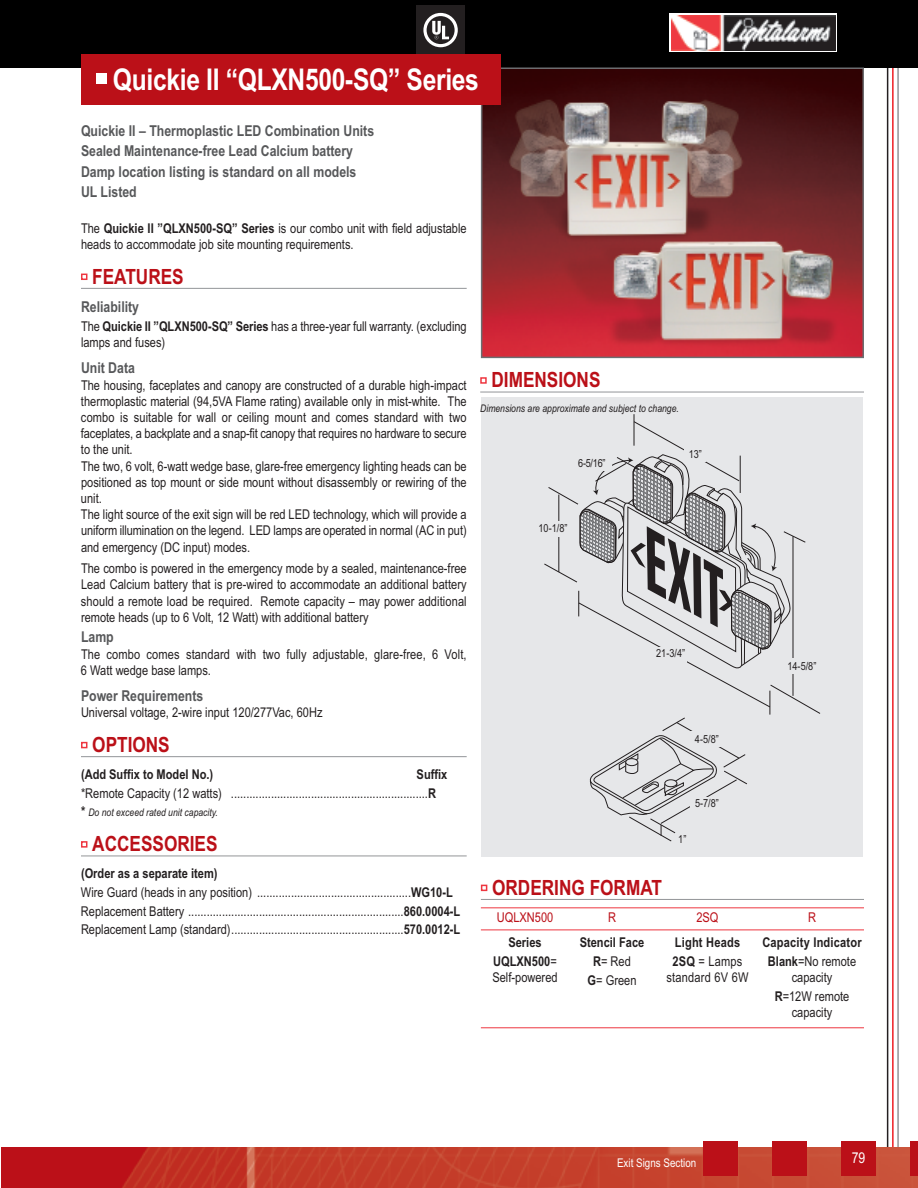
<style>
.page{position:relative;width:918px;height:1188px;background:#fff}
.page>*{position:absolute;margin:0;border:0;box-sizing:border-box;transform-origin:0 0}
.t1{font:700 30px "Arial Narrow";letter-spacing:-.01em;color:#fff}
.t2{font:700 21px "Arial Narrow";color:#bb1018}
.t3{font:700 15px/20.7px "Arial Narrow";color:#57585a}
.t4{font:15px "Arial Narrow";color:#fff}
.t5{font:13.5px/16.2px "Arial Narrow";color:#231f20}
.t6{font:700 13.5px/18.6px "Arial Narrow";color:#231f20;text-align:center}
.t7{font:13.5px "Arial Narrow";color:#bb1018}
.t8{font:12px "Arial Narrow";color:#fff}
.t9{font:11.1px "Arial Narrow";color:#231f20}
.t10{font:italic 10.5px "Arial Narrow";color:#231f20}
.s1{font-weight:700}
.s2{font-weight:700;font-style:normal;font-size:13.5px}
.s3{font-weight:400}
</style>
<div class="page">
<hr style="left:887px;top:0;width:1px;height:1188px;background:#231f20">
<hr style="left:892px;top:0;width:2px;height:1188px;background:#ee1d23">
<hr style="left:897px;top:0;width:2px;height:1188px;background:#939598">
<div style="left:0;top:0;width:918px;height:68px;background:#000"></div>
<svg style="left:670px;top:14px;width:167px;height:38px"></svg>
<img style="left:672px;top:16px;width:163px;height:34px">
<img style="left:2px;top:1148px;width:916px;height:40px">
<div style="left:772px;top:1142px;width:35px;height:34px;background:#bb1018"></div>
<div style="left:703px;top:1142px;width:35px;height:34px;background:#bb1018"></div>
<div style="left:910px;top:1142px;width:8px;height:34px;background:#bb1018"></div>
<div style="left:841px;top:1142px;width:35px;height:34px;background:#bb1018"></div>
<img style="left:484px;top:71px;width:377px;height:284px">
<div style="left:481px;top:68px;width:383px;height:290px;border:2px solid #6c6d70"></div>
<hr style="left:81px;top:288px;width:386px;height:1px;background:#939598">
<hr style="left:81px;top:756px;width:386px;height:1px;background:#939598">
<hr style="left:81px;top:856px;width:386px;height:1px;background:#939598">
<div style="left:81px;top:841px;width:6px;height:7px;border:2px solid #ee3640"></div>
<svg style="left:81px;top:742px;width:6px;height:6px"></svg>
<svg style="left:81px;top:274px;width:6px;height:6px"></svg>
<div style="left:481px;top:397px;width:382px;height:459px;background:#e6e7e9"></div>
<hr style="left:634px;top:414px;width:1px;height:32px;background:#231f20">
<svg style="left:544px;top:421px;width:277px;height:421px"></svg>
<div style="left:691px;top:732px;width:32px;height:15px;background:#e6e7e9"></div>
<div style="left:691px;top:797px;width:32px;height:16px;background:#e6e7e9"></div>
<div style="left:533px;top:521px;width:40px;height:15px;background:#e6e7e9"></div>
<div style="left:647px;top:648px;width:40px;height:15px;background:#e6e7e9"></div>
<div style="left:781px;top:659px;width:41px;height:15px;background:#e6e7e9"></div>
<div style="left:684px;top:446px;width:22px;height:16px;background:#e6e7e9"></div>
<div style="left:572px;top:455px;width:40px;height:16px;background:#e6e7e9"></div>
<div style="left:675px;top:833px;width:15px;height:16px;background:#e6e7e9"></div>
<hr style="left:481px;top:899px;width:383px;height:1px;background:#939598">
<svg style="left:481px;top:885px;width:6px;height:6px"></svg>
<hr style="left:480px;top:392px;width:384px;height:1px;background:#939598">
<div style="left:480px;top:377px;width:7px;height:7px;border:2px solid #ee3640"></div>
<hr style="left:481px;top:907px;width:383px;height:1px;background:#ee3640">
<hr style="left:481px;top:930px;width:383px;height:1px;background:#ee3640">
<hr style="left:481px;top:1027px;width:383px;height:1px;background:#ee3640">
<div style="left:416px;top:5px;width:49px;height:49px;background:#231f20"></div>
<svg style="left:423px;top:13px;width:35px;height:34px"></svg>
<div style="left:81px;top:54px;width:419px;height:51px;background:#bb1018"></div>
<div style="left:96px;top:73px;width:11px;height:11px;background:#fff"></div>
<h1 class="t1" style="left:113px;top:62px;width:367px">Quickie II “QLXN500-SQ” Series</h1>
<p class="t3" style="left:81px;top:120px;width:295px">Quickie II – Thermoplastic LED Combination Units Sealed Maintenance-free Lead Calcium battery Damp location listing is standard on all models UL Listed</p>
<p class="t5" style="left:81px;top:220px;width:387px;line-height:15.8px">The <span class="s1">Quickie II ”QLXN500-SQ” Series</span> is our combo unit with field adjustable heads to accommodate job site mounting requirements.</p>
<h2 class="t2" style="left:92px;top:264px;width:93px">FEATURES</h2>
<p class="t3" style="left:81px;top:297px;width:60px">Reliability</p>
<p class="t5" style="left:81px;top:319px;width:387px;line-height:15.8px">The <span class="s1">Quickie II ”QLXN500-SQ” Series</span> has a three-year full warranty. (excluding lamps and fuses)</p>
<p class="t3" style="left:81px;top:358px;width:55px">Unit Data</p>
<p class="t5" style="left:81px;top:377px;width:387px">The housing, faceplates and canopy are constructed of a durable high-impact thermoplastic material (94,5VA Flame rating) available only in mist-white. The combo is suitable for wall or ceiling mount and comes standard with two faceplates, a backplate and a snap-fit canopy that requires no hardware to secure to the unit.<br>The two, 6 volt, 6-watt wedge base, glare-free emergency lighting heads can be positioned as top mount or side mount without disassembly or rewiring of the unit.<br>The light source of the exit sign will be red LED technology, which will provide a uniform illumination on the legend. LED lamps are operated in normal (AC in put) and emergency (DC input) modes.</p>
<p class="t5" style="left:81px;top:560px;width:387px;text-align:justify">The combo is powered in the emergency mode by a sealed, maintenance-free Lead Calcium battery that is pre-wired to accommodate an additional battery should a remote load be required. Remote capacity – may power additional remote heads (up to 6 Volt, 12 Watt) with additional battery</p>
<p class="t3" style="left:81px;top:627px;width:34px">Lamp</p>
<p class="t5" style="left:81px;top:646px;width:387px">The combo comes standard with two fully adjustable, glare-free, 6 Volt,<br>6 Watt wedge base lamps.</p>
<p class="t3" style="left:81px;top:685px;width:124px">Power Requirements</p>
<p class="t5" style="left:81px;top:704px;width:243px">Universal voltage, 2-wire input 120/277Vac, 60Hz</p>
<h2 class="t2" style="left:92px;top:732px;width:79px">OPTIONS</h2>
<p class="t6" style="left:81px;top:765px;width:134px">(Add Suffix to Model No.)</p>
<p class="t5" style="left:81px;top:765px;width:368px;line-height:18.6px;text-indent:336px"><span class="s1">Suffix </span>*Remote Capacity (12 watts) ................................................................<span class="s1">R</span></p>
<p class="t10" style="left:81px;top:807px;width:138px"><span class="s2">*</span> Do not exceed rated unit capacity.</p>
<h2 class="t2" style="left:92px;top:832px;width:127px">ACCESSORIES</h2>
<p class="t5" style="left:81px;top:864px;width:381px;line-height:18.6px"><span class="s1">(Order as a separate item)<br></span>Wire Guard (heads in any position) ..................................................<span class="s1">WG10-L </span>Replacement Battery ......................................................................<span class="s1">860.0004-L </span>Replacement Lamp (standard)........................................................<span class="s1">570.0012-L</span></p>
<h2 class="t2" style="left:492px;top:368px;width:111px">DIMENSIONS</h2>
<p class="t10" style="left:480px;top:402px;width:200px">Dimensions are approximate and subject to change.</p>
<p class="t9" style="left:578px;top:456px;width:29px">6-5/16”</p>
<p class="t9" style="left:689px;top:447px;width:15px">13”</p>
<p class="t9" style="left:539px;top:522px;width:30px">10-1/8”</p>
<p class="t9" style="left:656px;top:647px;width:30px">21-3/4”</p>
<p class="t9" style="left:695px;top:733px;width:25px">4-5/8”</p>
<h2 class="t2" style="left:492px;top:875px;width:171px">ORDERING FORMAT</h2>
<p class="t9" style="left:695px;top:797px;width:25px">5-7/8”</p>
<p class="t9" style="left:678px;top:833px;width:10px">1”</p>
<p class="t9" style="left:787px;top:660px;width:30px">14-5/8”</p>
<p class="t7" style="left:497px;top:910px;width:58px">UQLXN500</p>
<p class="t7" style="left:608px;top:910px;width:9px">R</p>
<p class="t7" style="left:696px;top:910px;width:24px">2SQ</p>
<p class="t7" style="left:808px;top:910px;width:9px">R</p>
<p class="t6" style="left:493px;top:933px;width:65px">Series<br>UQLXN500<span class="s3">=</span></p>
<p class="t5" style="left:492px;top:969px;width:67px">Self-powered</p>
<p class="t6" style="left:580px;top:933px;width:66px">Stencil Face<br>R<span class="s3">= Red<br></span>G<span class="s3">= Green</span></p>
<p class="t6" style="left:672px;top:933px;width:72px;text-align:left">Light Heads<br>2SQ <span class="s3">= Lamps</span></p>
<p class="t6" style="left:762px;top:933px;width:101px">Capacity Indicator<br>Blank<span class="s3">=No remote</span></p>
<p class="t5" style="left:775px;top:968px;width:76px;line-height:19px;text-align:center">capacity<br><span class="s1">R</span>=12W remote</p>
<p class="t5" style="left:792px;top:1004px;width:42px">capacity</p>
<p class="t5" style="left:667px;top:969px;width:84px">standard 6V 6W</p>
<p class="t8" style="left:617px;top:1156px;width:81px">Exit Signs Section</p>
<p class="t4" style="left:852px;top:1149px;width:15px">79</p>
</div>
